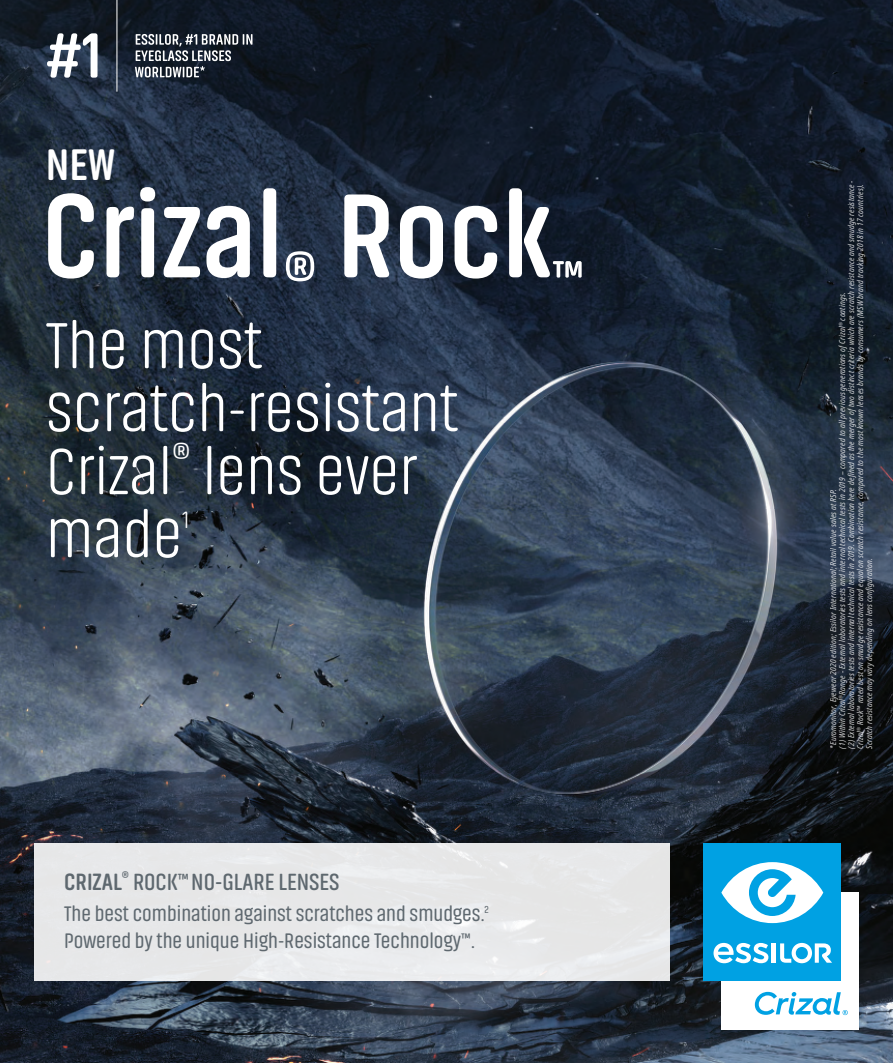
<style>
.page{position:relative;width:893px;height:1063px;background:#fff}
.page>*{position:absolute;margin:0;border:0;box-sizing:border-box;transform-origin:0 0}
.t1{font:700 121.5px "Akhand Soft";color:#fff}
.t2{font:300 67.5px "Akhand Soft";color:#fff}
.t3{font:700 45px "Akhand Soft";color:#fff}
.t4{font:300 24.45px "Akhand Soft";color:#fff}
.t5{font:600 24px "Akhand Soft";color:#5e686f}
.t6{font:21.6px "Akhand Soft";color:#5e686f}
.t7{font:italic condensed 8.25px/9px "Noto Sans";letter-spacing:.02em;color:#fff}
.s1{font-weight:700}
</style>
<div class="page">
<img style="left:0;top:0;width:893px;height:1063px">
<div style="left:34px;top:843px;width:636px;height:137px;background:#e7e8e9"></div>
<div style="left:721px;top:893px;width:137px;height:137px;background:#fff"></div>
<div style="left:704px;top:843px;width:137px;height:137px;background:#00a1e3"></div>
<hr style="left:772px;top:943px;width:4px;height:20px;background:#fff">
<svg style="left:780px;top:943px;width:52px;height:20px"></svg>
<svg style="left:713px;top:943px;width:55px;height:20px"></svg>
<svg style="left:721px;top:862px;width:102px;height:61px"></svg>
<svg style="left:755px;top:992px;width:93px;height:23px"></svg>
<svg style="left:135px;top:34px;width:117px;height:43px;background:#4f555f"></svg>
<hr style="left:116px;top:0;width:1px;height:91px;background:#fff">
<svg style="left:47px;top:33px;width:51px;height:45px"></svg>
<p class="t3" style="left:46px;top:141px;width:71px">NEW</p>
<p class="t1" style="left:42px;top:172px;width:544px">Crizal<sub>®</sub> Rock<sub>™</sub></p>
<p class="t2" style="left:46px;top:311px;width:218px">The most</p>
<p class="t2" style="left:46px;top:374px;width:414px">scratch-resistant</p>
<p class="t2" style="left:46px;top:437px;width:373px">Crizal<sup>®</sup> lens ever</p>
<p class="t2" style="left:46px;top:500px;width:138px">made</p>
<p class="t4" style="left:182px;top:508px;width:8px">1</p>
<p class="t5" style="left:64px;top:869px;width:277px"><span class="s1">CRIZAL</span><sup>®</sup> ROCK™NO-GLARE LENSES</p>
<p class="t6" style="left:64px;top:902px;width:426px">The best combination against scratches and smudges.<sup>2</sup></p>
<p class="t6" style="left:64px;top:929px;width:412px">Powered by the unique High-Resistance Technology™.</p>
<p class="t7" style="left:829px;top:749px;width:570px;rotate:-90deg">*Euromonitor, Eyewear 2020 edition; Essilor International; Retail value sales at RSP.<br>(1) Within Crizal<sup>®</sup>Range - External laboratories tests and internal technical tests in 2019 – compared to all previous generations ofCrizal<sup>®</sup> coatings.<br>(2) External laboratories tests and internal technical tests in 2019. Combination here defined as the merger oftwo distinct criteria which are scratch resistance and smudge resistance - Crizal<sup>®</sup> Rock™ rated best on smudge resistance and equal on scratch resistance, compared to the most known lenses brands by consumers (MSW brand tracking 2018 in 17 countries).<br>Scratch resistance may vary depending on lens configuration.</p>
</div>
